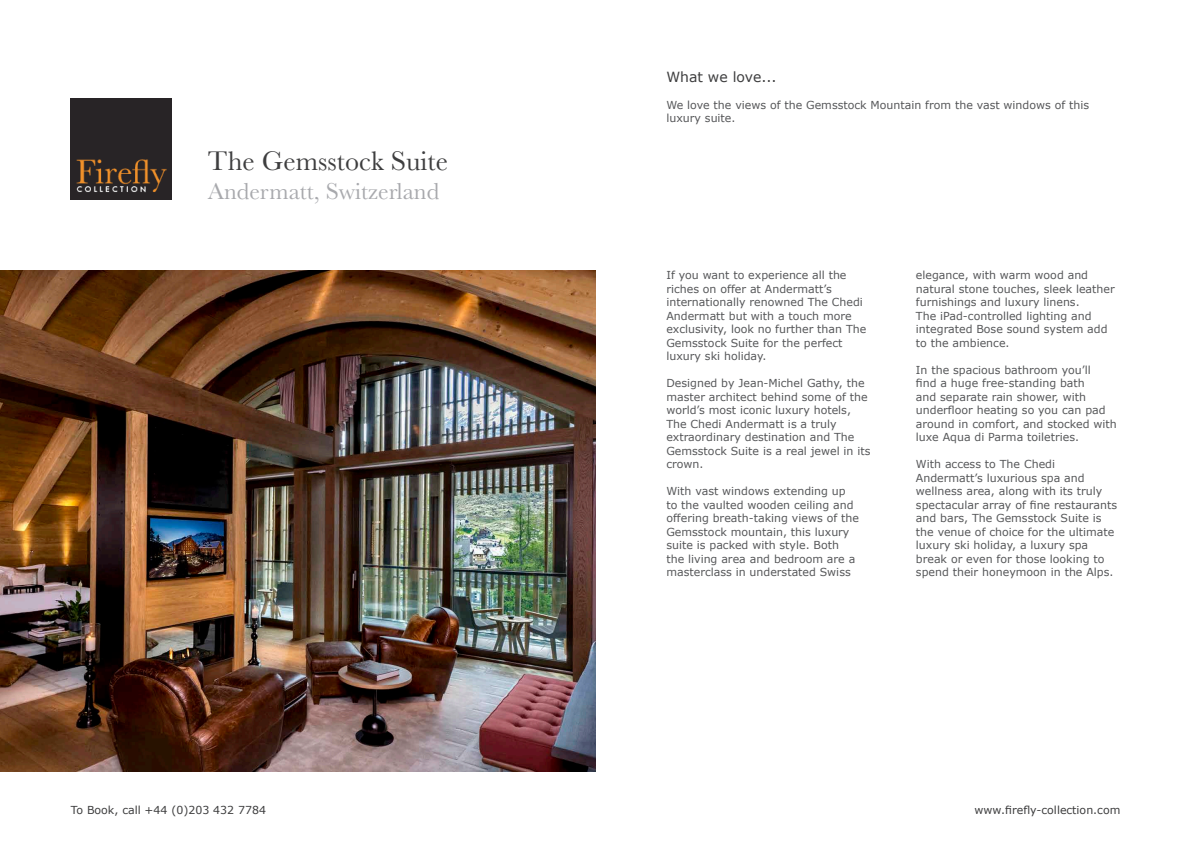
<style>
.page{position:relative;width:1191px;height:842px;background:#fff}
.page>*{position:absolute;margin:0;border:0;box-sizing:border-box;transform-origin:0 0}
.t1{font:28px "Baskerville";color:#3e3e3f}
.t2{font:24px "Baskerville";color:#a8a9ad}
.t3{font:14px "Verdana";color:#3e3e3f}
.t4{font:11px/13.5px "Verdana";color:#57585a}
.t5{font:11px "Verdana";color:#3e3e3f}
</style>
<div class="page">
<img style="left:71px;top:99px;width:101px;height:101px">
<img style="left:0;top:271px;width:595px;height:500px">
<p class="t1" style="left:208px;top:143px;width:242px">The Gemsstock Suite</p>
<p class="t2" style="left:208px;top:176px;width:233px">Andermatt, Switzerland</p>
<p class="t5" style="left:71px;top:802px;width:197px">To Book, call +44 (0)203 432 7784</p>
<p class="t3" style="left:666px;top:68px;width:112px">What we love...</p>
<p class="t4" style="left:666px;top:98px;width:424px">We love the views of the Gemsstock Mountain from the vast windows of this</p>
<p class="t4" style="left:666px;top:111px;width:71px">luxury suite.</p>
<p class="t4" style="left:666px;top:269px;width:201px">If you want to experience all the riches on offer at Andermatt’s internationally renowned The Chedi<br>Andermatt but with a touch more exclusivity, look no further than The<br>Gemsstock Suite for the perfect luxury ski holiday.</p>
<p class="t4" style="left:666px;top:377px;width:206px">Designed by Jean-Michel Gathy, the master architect behind some of the world’s most iconic luxury hotels,<br>The Chedi Andermatt is a truly extraordinary destination and The<br>Gemsstock Suite is a real jewel in its crown.</p>
<p class="t4" style="left:666px;top:485px;width:194px">With vast windows extending up to the vaulted wooden ceiling and offering breath-taking views of the Gemsstock mountain, this luxury suite is packed with style. Both the living area and bedroom are a masterclass in understated Swiss</p>
<p class="t4" style="left:916px;top:269px;width:200px">elegance, with warm wood and natural stone touches, sleek leather furnishings and luxury linens.<br>The iPad-controlled lighting and integrated Bose sound system add to the ambience.</p>
<p class="t4" style="left:916px;top:363px;width:202px">In the spacious bathroom you’ll<br>find a huge free-standing bath<br>and separate rain shower, with underfloor heating so you can pad around in comfort, and stocked with luxe Aqua di Parma toiletries.</p>
<p class="t4" style="left:916px;top:458px;width:203px">With access to The Chedi<br>Andermatt’s luxurious spa and wellness area, along with its truly spectacular array of fine restaurants and bars, The Gemsstock Suite is the venue of choice for the ultimate luxury ski holiday, a luxury spa break or even for those looking to spend their honeymoon in the Alps.</p>
<p class="t5" style="left:974px;top:802px;width:147px">www.firefly-collection.com</p>
</div>
